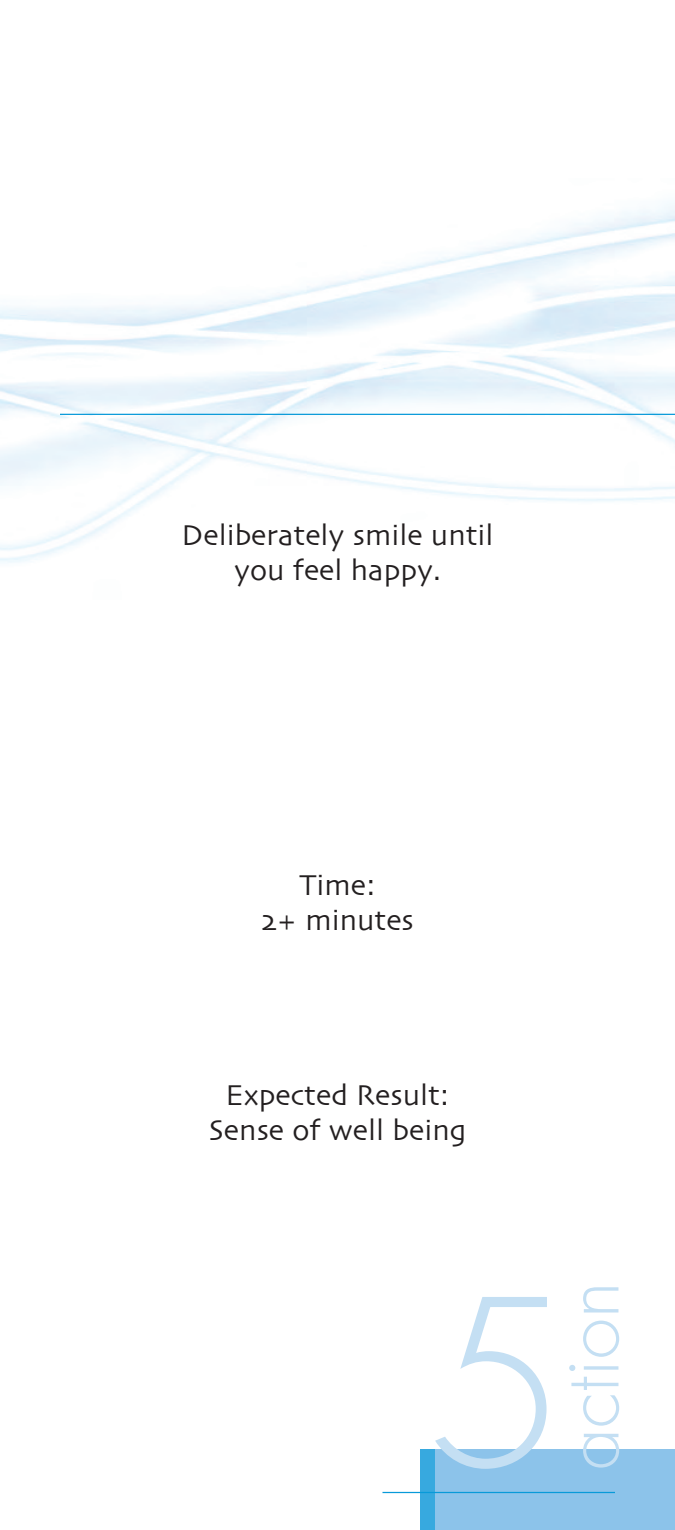
<style>
.page{position:relative;width:675px;height:1530px;background:#fff}
.page>*{position:absolute;margin:0;border:0;box-sizing:border-box;transform-origin:0 0}
.t1{font:300 225px "Futura";color:#c4dff3}
.t2{font:300 75px "Futura";color:#c4dff3}
.t3{font:30px/35px "Skia";color:#231f20;text-align:center}
</style>
<div class="page">
<div style="left:420px;top:1449px;width:45px;height:81px;background:#37a9df"></div>
<div style="left:435px;top:1449px;width:240px;height:81px;background:#8cc3ea"></div>
<hr style="left:60px;top:414px;width:615px;height:1px;background:#089ad9">
<hr style="left:382px;top:1492px;width:233px;height:1px;background:#089ad9">
<p class="t3" style="left:181px;top:519px;width:314px">Deliberately smile until you feel happy.</p>
<p class="t3" style="left:261px;top:869px;width:154px">Time:<br>2+ minutes</p>
<p class="t3" style="left:209px;top:1079px;width:259px">Expected Result:<br>Sense of well being</p>
<h1 class="t1" style="left:428px;top:1281px;width:141px">5</h1>
<h2 class="t2" style="left:557px;top:1470px;width:190px;rotate:-90deg">action</h2>
</div>
